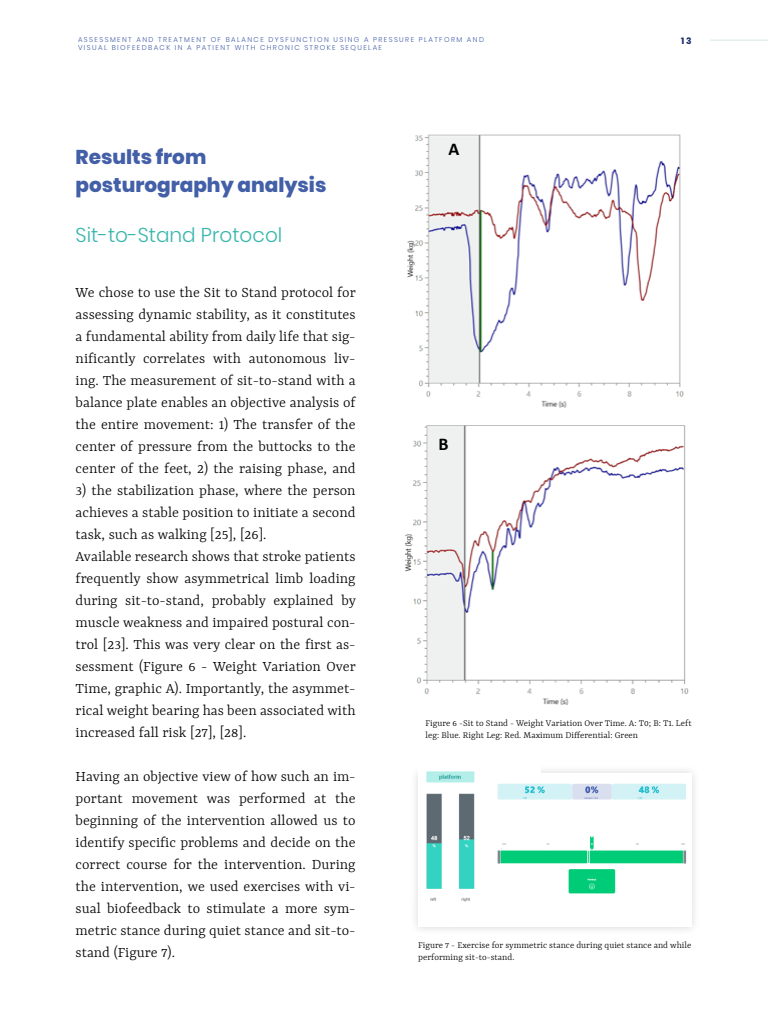
<style>
.page{position:relative;width:768px;height:1024px;background:#fff}
.page>*{position:absolute;margin:0;border:0;box-sizing:border-box;transform-origin:0 0}
.t1{font:800 20px/28px "Poppins";color:#435fa8}
.t2{font:300 20px "Poppins";color:#38b6ac}
.t3{font:700 18px "Calibri";color:#000}
.t4{font:300 16px/22px "Yrsa";color:#000;text-align:justify}
.t5{font:300 10px/12px "Yrsa";color:#000}
.t6{font:700 9px "Poppins";color:#172969}
.t7{font:300 7px "Poppins";letter-spacing:.2em;color:#435fa8}
</style>
<div class="page">
<hr style="left:710px;top:40px;width:58px;height:1px;background:#d4eae8">
<img style="left:407px;top:134px;width:277px;height:274px">
<img style="left:406px;top:425px;width:283px;height:280px">
<div style="left:409px;top:764px;width:291px;height:172px;background:#fafafa"></div>
<div style="left:418px;top:773px;width:273px;height:154px;background:#fff"></div>
<img style="left:426px;top:771px;width:49px;height:131px">
<img style="left:497px;top:783px;width:190px;height:111px">
<p class="t7" style="left:78px;top:35px;width:408px">ASSESSMENT AND TREATMENT OF BALANCE DYSFUNCTION USING A PRESSURE PLATFORM AND</p>
<p class="t6" style="left:681px;top:36px;width:12px">13</p>
<p class="t7" style="left:78px;top:44px;width:306px">VISUAL BIOFEEDBACK IN A PATIENT WITH CHRONIC STROKE SEQUELAE</p>
<p class="t1" style="left:76px;top:143px;width:252px">Results from posturography analysis</p>
<p class="t2" style="left:76px;top:223px;width:208px">Sit-to-Stand Protocol</p>
<p class="t3" style="left:448px;top:136px;width:12px">A</p>
<p class="t4" style="left:76px;top:281px;width:282px">We chose to use the Sit to Stand protocol for assessing dynamic stability, as it constitutes a fundamental ability from daily life that sig&shy;nificantly correlates with autonomous liv&shy;ing. The measurement of sit-to-stand with a balance plate enables an objective analysis of the entire movement: 1) The transfer of the center of pressure from the buttocks to the center of the feet, 2) the raising phase, and</p>
<p class="t4" style="left:76px;top:479px;width:282px;text-align:left">3) the stabilization phase, where the person achieves a stable position to initiate a second task, such as walking [25], [26].<br>Available research shows that stroke patients frequently show asymmetrical limb loading during sit-to-stand, probably explained by muscle weakness and impaired postural con&shy;trol [23]. This was very clear on the first as&shy;sessment (Figure 6 - Weight Variation Over Time, graphic A). Importantly, the asymmet&shy;rical weight bearing has been associated with increased fall risk [27], [28].</p>
<p class="t4" style="left:76px;top:765px;width:282px">Having an objective view of how such an im&shy;portant movement was performed at the beginning of the intervention allowed us to identify specific problems and decide on the correct course for the intervention. During the intervention, we used exercises with vi&shy;sual biofeedback to stimulate a more sym&shy;metric stance during quiet stance and sit-to&shy;stand (Figure 7).</p>
<p class="t3" style="left:155px;top:431px;width:12px">A</p>
<p class="t3" style="left:439px;top:431px;width:12px">B</p>
<p class="t5" style="left:426px;top:717px;width:268px">Figure 6 -Sit to Stand - Weight Variation Over Time. A: T0; B: T1. Left leg: Blue. Right Leg: Red. Maximum Differential: Green</p>
<p class="t5" style="left:418px;top:939px;width:275px">Figure 7 - Exercise for symmetric stance during quiet stance and while performing sit-to-stand.</p>
</div>
